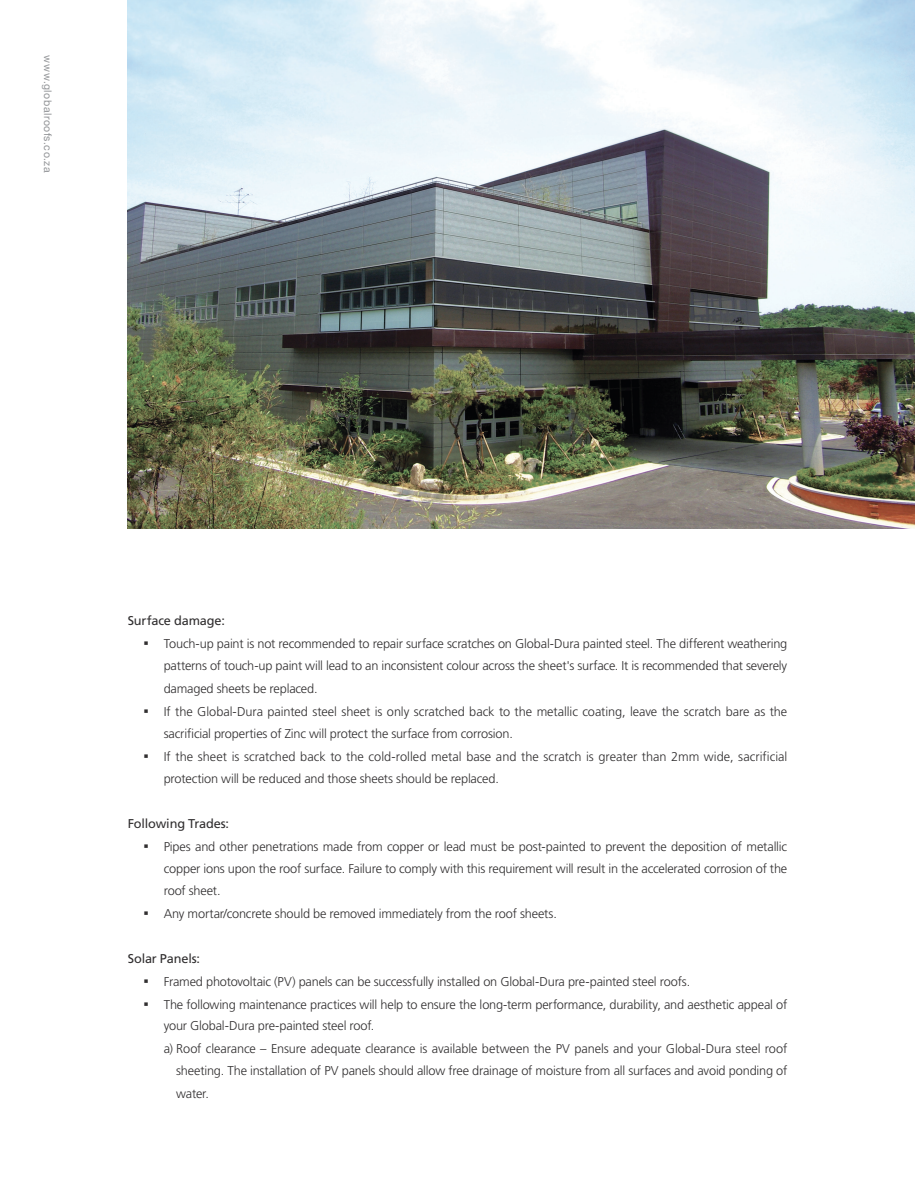
<style>
.page{position:relative;width:915px;height:1191px;background:#fff}
.page>*{position:absolute;margin:0;border:0;box-sizing:border-box;transform-origin:0 0}
.본문{font:300 12.75px/22.2px "Frutiger LT Std";letter-spacing:-.015em;color:#312f30;text-align:justify}
.본문-2{font:12.75px "Frutiger LT Std";letter-spacing:-.01em;color:#312f30}
.t1{font:10.5px "Helvetica Neue";letter-spacing:.05em;color:#939598}
.s1{font-family:"Noto Sans CJ Kkr";font-weight:400}
</style>
<div class="page">
<img style="left:128px;top:0;width:786px;height:528px">
<p class="t1" style="left:55px;top:55px;width:119px;rotate:90deg">www.globalroofs.co.za</p>
<p class="본문-2" style="left:128px;top:613px;width:99px">Surface damage:</p>
<p class="본문" style="left:164px;top:633px;width:625px;text-indent:-24px"><span class="s1">▪</span> Touch-up paint is not recommended to repair surface scratches on Global-Dura painted steel. The different weathering patterns of touch-up paint will lead to an inconsistent colour across the sheet's surface. It is recommended that severely damaged sheets be replaced.</p>
<p class="본문" style="left:164px;top:700px;width:625px;text-indent:-24px"><span class="s1">▪</span> If the Global-Dura painted steel sheet is only scratched back to the metallic coating, leave the scratch bare as the sacrificial properties of Zinc will protect the surface from corrosion.</p>
<p class="본문" style="left:164px;top:745px;width:625px;text-indent:-24px"><span class="s1">▪</span> If the sheet is scratched back to the cold-rolled metal base and the scratch is greater than 2mm wide, sacrificial protection will be reduced and those sheets should be replaced.</p>
<p class="본문-2" style="left:128px;top:816px;width:103px">Following Trades:</p>
<p class="본문" style="left:164px;top:835px;width:625px;text-indent:-24px"><span class="s1">▪</span> Pipes and other penetrations made from copper or lead must be post-painted to prevent the deposition of metallic copper ions upon the roof surface. Failure to comply with this requirement will result in the accelerated corrosion of the roof sheet.</p>
<p class="본문" style="left:140px;top:903px;width:418px"><span class="s1">▪</span> Any mortar/concrete should be removed immediately from the roof sheets.</p>
<p class="본문-2" style="left:128px;top:951px;width:74px">Solar Panels:</p>
<p class="본문" style="left:140px;top:970px;width:552px"><span class="s1">▪</span> Framed photovoltaic (PV) panels can be successfully installed on Global-Dura pre-painted steel roofs.</p>
<p class="본문" style="left:164px;top:993px;width:625px;text-indent:-24px"><span class="s1">▪</span> The following maintenance practices will help to ensure the long-term performance, durability, and aesthetic appeal of your Global-Dura pre-painted steel roof.</p>
<p class="본문" style="left:176px;top:1037px;width:612px;text-indent:-13px">a) Roof clearance – Ensure adequate clearance is available between the PV panels and your Global-Dura steel roof sheeting. The installation of PV panels should allow free drainage of moisture from all surfaces and avoid ponding of water.</p>
</div>
